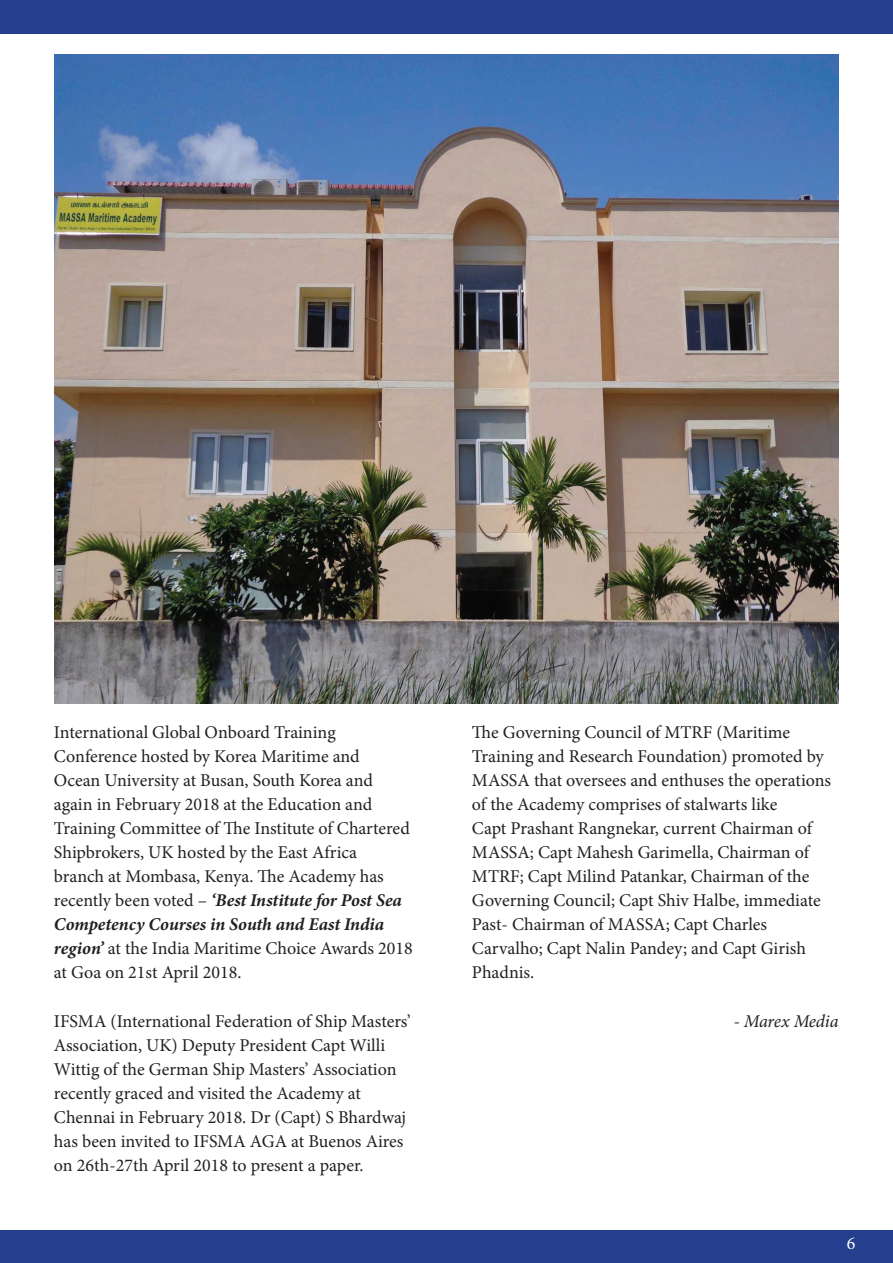
<style>
.page{position:relative;width:893px;height:1263px;background:#fff}
.page>*{position:absolute;margin:0;border:0;box-sizing:border-box;transform-origin:0 0}
.t1{font:18px/24px "Minion Pro";letter-spacing:-.005em;color:#231f20}
.t2{font:italic 18px "Minion Pro";letter-spacing:-.015em;color:#231f20}
.t3{font:18px "Minion Pro";color:#fff}
.s1{font-weight:700;font-style:italic}
</style>
<div class="page">
<div style="left:0;top:0;width:893px;height:33px;background:#253f8e"></div>
<div style="left:0;top:1230px;width:893px;height:33px;background:#253f8e"></div>
<img style="left:54px;top:54px;width:785px;height:649px">
<p class="t1" style="left:54px;top:720px;width:360px">International Global Onboard Training Conference hosted by Korea Maritime and<br>Ocean University at Busan, South Korea and again in February 2018 at the Education and Training Committee of The Institute of Chartered Shipbrokers, UK hosted by the East Africa<br>branch at Mombasa, Kenya. The Academy has recently been voted – <span class="s1">‘Best Institute for Post Sea Competency Courses in South and East India region’</span> at the India Maritime Choice Awards 2018 at Goa on 21st April 2018.</p>
<p class="t1" style="left:54px;top:1010px;width:358px">IFSMA (International Federation of Ship Masters’ Association, UK) Deputy President Capt Willi Wittig of the German Ship Masters’ Association recently graced and visited the Academy at Chennai in February 2018. Dr (Capt) S Bhardwaj has been invited to IFSMA AGA at Buenos Aires on 26th-27th April 2018 to present a paper.</p>
<p class="t1" style="left:472px;top:720px;width:361px">The Governing Council of MTRF (Maritime Training and Research Foundation) promoted by MASSA that oversees and enthuses the operations of the Academy comprises of stalwarts like<br>Capt Prashant Rangnekar, current Chairman of MASSA; Capt Mahesh Garimella, Chairman of MTRF; Capt Milind Patankar, Chairman of the Governing Council; Capt Shiv Halbe, immediate Past- Chairman of MASSA; Capt Charles Carvalho; Capt Nalin Pandey; and Capt Girish Phadnis.</p>
<p class="t2" style="left:734px;top:1009px;width:106px">- Marex Media</p>
<p class="t3" style="left:847px;top:1231px;width:10px">6</p>
</div>
